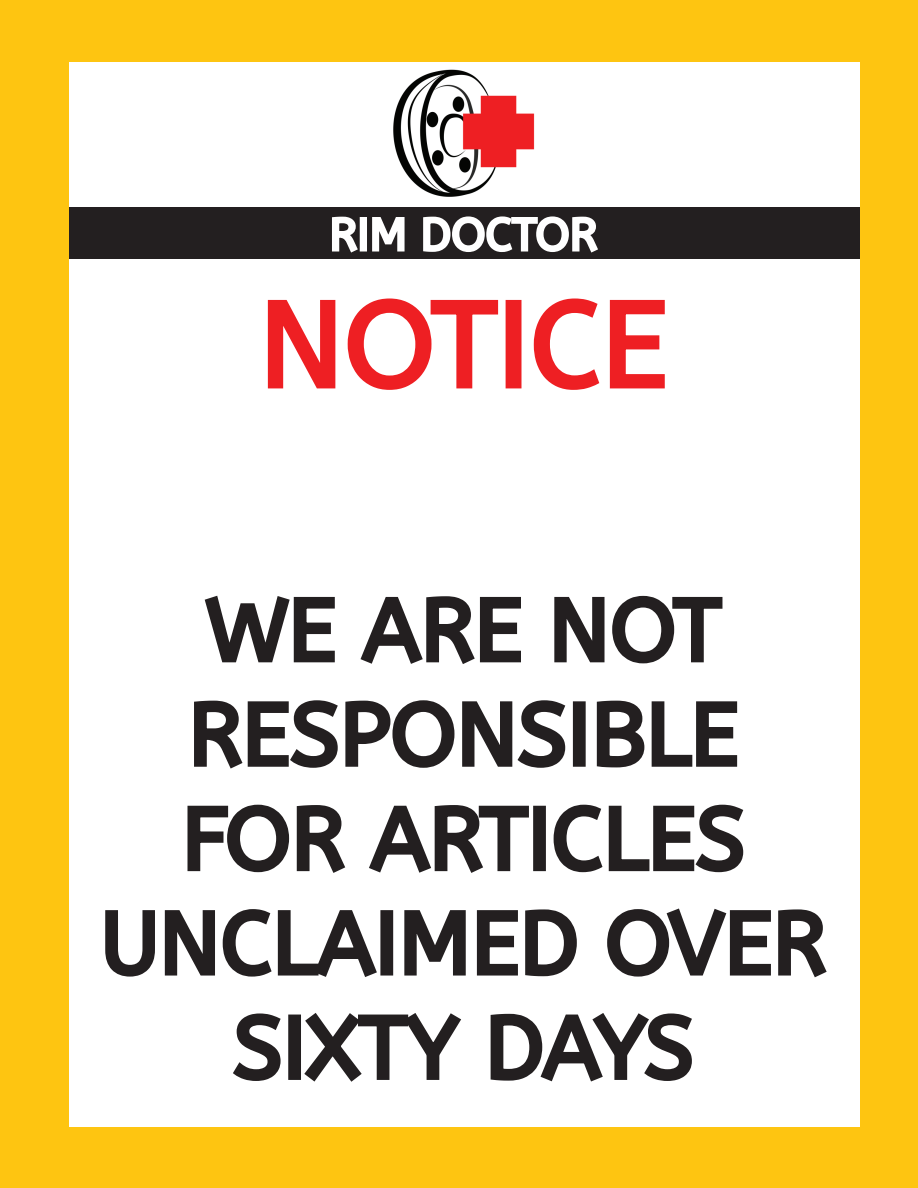
<style>
.page{position:relative;width:918px;height:1188px;background:#fec511}
.page>*{position:absolute;margin:0;border:0;box-sizing:border-box;transform-origin:0 0}
.t1{font:120px "A Bee Zee";color:#ee1f23}
.t2{font:87px/104.4px "A Bee Zee";color:#231f20;text-align:center}
.t3{font:45px "A Bee Zee";color:#fff}
</style>
<div class="page">
<div style="left:69px;top:62px;width:790px;height:1064px;background:#fff"></div>
<div style="left:69px;top:207px;width:790px;height:51px;background:#231f20"></div>
<img style="left:393px;top:70px;width:142px;height:127px">
<svg style="left:332px;top:216px;width:28px;height:37px"></svg>
<div style="left:360px;top:217px;width:7px;height:35px;border:3px solid #fff"></div>
<svg style="left:372px;top:217px;width:33px;height:35px"></svg>
<svg style="left:423px;top:216px;width:175px;height:37px"></svg>
<svg style="left:267px;top:299px;width:69px;height:90px"></svg>
<svg style="left:347px;top:298px;width:152px;height:92px"></svg>
<div style="left:506px;top:300px;width:15px;height:88px;border:4px solid #ee1f23"></div>
<svg style="left:533px;top:298px;width:67px;height:92px"></svg>
<svg style="left:609px;top:299px;width:56px;height:90px"></svg>
<svg style="left:204px;top:595px;width:131px;height:68px"></svg>
<svg style="left:360px;top:596px;width:161px;height:68px"></svg>
<svg style="left:554px;top:595px;width:169px;height:69px"></svg>
<svg style="left:194px;top:700px;width:372px;height:69px"></svg>
<div style="left:573px;top:701px;width:13px;height:66px;border:4px solid #231f20"></div>
<svg style="left:596px;top:700px;width:142px;height:68px"></svg>
<svg style="left:187px;top:804px;width:159px;height:69px"></svg>
<svg style="left:369px;top:805px;width:160px;height:68px"></svg>
<div style="left:533px;top:806px;width:13px;height:65px;border:4px solid #231f20"></div>
<svg style="left:553px;top:804px;width:191px;height:69px"></svg>
<svg style="left:105px;top:909px;width:272px;height:68px"></svg>
<div style="left:380px;top:910px;width:13px;height:66px;border:4px solid #231f20"></div>
<svg style="left:404px;top:910px;width:62px;height:66px"></svg>
<svg style="left:476px;top:909px;width:101px;height:68px"></svg>
<svg style="left:607px;top:908px;width:220px;height:70px"></svg>
<svg style="left:233px;top:1013px;width:48px;height:68px"></svg>
<div style="left:288px;top:1015px;width:13px;height:65px;border:4px solid #231f20"></div>
<svg style="left:304px;top:1013px;width:157px;height:69px"></svg>
<svg style="left:490px;top:1013px;width:202px;height:69px"></svg>
<p class="t3" style="left:329px;top:209px;width:270px">RIM DOCTOR</p>
<p class="t1" style="left:259px;top:276px;width:410px">NOTICE</p>
<p class="t2" style="left:101px;top:579px;width:727px">WE ARE NOT<br>RESPONSIBLE<br>FOR ARTICLES<br>UNCLAIMED OVER<br>SIXTY DAYS</p>
</div>
